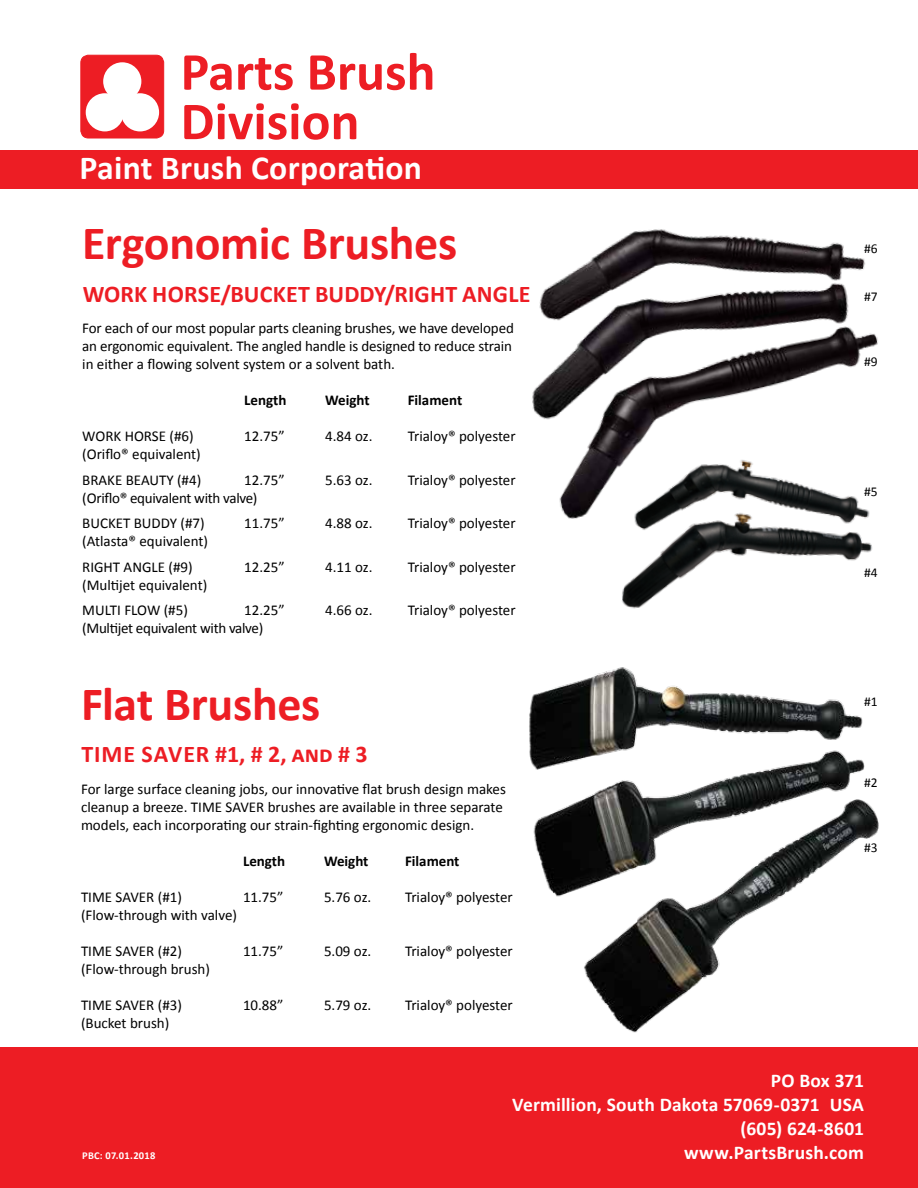
<style>
.page{position:relative;width:918px;height:1188px;background:#fff}
.page>*{position:absolute;margin:0;border:0;box-sizing:border-box;transform-origin:0 0}
.t1{font:700 54px/49.5px "Calibri";color:#ed1d24}
.t2{font:700 48px "Calibri";letter-spacing:-.005em;color:#ed1d24}
.t3{font:700 33.75px "Calibri";letter-spacing:.01em;color:#fff}
.t4{font:700 24px "Calibri";letter-spacing:.01em;color:#ed1d24}
.t5{font:700 24px "Calibri";letter-spacing:.035em;color:#ed1d24}
.t6{font:700 19.5px/24px "Calibri";letter-spacing:.01em;color:#fff;text-align:right}
.t7{font:15px/18px "Calibri";color:#000}
.t8{font:15px/25.5px "Calibri";letter-spacing:-.02em;color:#000}
.t9{font:700 15px "Calibri";color:#000}
.t10{font:13.5px "Calibri";color:#000}
.t11{font:700 10.5px "Calibri";letter-spacing:.02em;color:#fff}
</style>
<div class="page">
<div style="left:0;top:1047px;width:918px;height:141px;background:#ed1d24"></div>
<div style="left:0;top:150px;width:918px;height:39px;background:#ed1d24"></div>
<img style="left:529px;top:667px;width:350px;height:366px">
<img style="left:532px;top:229px;width:346px;height:290px">
<div style="left:81px;top:55px;width:83px;height:83px;background:#ed1d24;border-radius:8px"></div>
<div style="left:81px;top:55px;width:83px;height:83px;border:1px solid #ed1d24;border-radius:8px"></div>
<div style="left:103px;top:62px;width:38px;height:39px;background:#fff;border-radius:50%"></div>
<div style="left:86px;top:93px;width:38px;height:38px;background:#fff;border-radius:50%"></div>
<div style="left:121px;top:93px;width:38px;height:38px;background:#fff;border-radius:50%"></div>
<div style="left:108px;top:86px;width:29px;height:29px;background:#fff;border-radius:50%"></div>
<img style="left:578px;top:425px;width:300px;height:184px">
<h1 class="t1" style="left:181px;top:47px;width:257px">Parts Brush<br>Division</h1>
<h3 class="t3" style="left:79px;top:147px;width:344px">Paint Brush Corporation</h3>
<h2 class="t2" style="left:82px;top:213px;width:377px">Ergonomic Brushes</h2>
<h3 class="t4" style="left:83px;top:278px;width:449px">WORK HORSE/BUCKET BUDDY/RIGHT ANGLE</h3>
<p class="t7" style="left:82px;top:318px;width:433px">For each of our most popular parts cleaning brushes, we have developed an ergonomic equivalent. The angled handle is designed to reduce strain in either a flowing solvent system or a solvent bath.</p>
<p class="t9" style="left:244px;top:391px;width:44px">Length</p>
<p class="t9" style="left:325px;top:391px;width:46px">Weight</p>
<p class="t9" style="left:408px;top:391px;width:56px">Filament</p>
<p class="t7" style="left:82px;top:426px;width:113px">WORK HORSE (#6)</p>
<p class="t7" style="left:244px;top:426px;width:42px">12.75”</p>
<p class="t7" style="left:325px;top:426px;width:49px">4.84 oz.</p>
<p class="t7" style="left:408px;top:426px;width:109px">Trialoy® polyester</p>
<p class="t7" style="left:82px;top:441px;width:121px;line-height:25.5px">(Oriflo® equivalent)<br>BRAKE BEAUTY (#4)</p>
<p class="t7" style="left:244px;top:470px;width:42px">12.75”</p>
<p class="t7" style="left:325px;top:470px;width:49px">5.63 oz.</p>
<p class="t7" style="left:408px;top:470px;width:109px">Trialoy® polyester</p>
<p class="t8" style="left:82px;top:484px;width:177px">(Oriflo® equivalent with valve)<br>BUCKET BUDDY (#7)</p>
<p class="t7" style="left:244px;top:514px;width:42px">11.75”</p>
<p class="t7" style="left:325px;top:514px;width:49px">4.88 oz.</p>
<p class="t7" style="left:408px;top:514px;width:109px">Trialoy® polyester</p>
<p class="t7" style="left:82px;top:528px;width:127px;line-height:25.5px">(Atlasta® equivalent)<br>RIGHT ANGLE (#9)</p>
<p class="t7" style="left:244px;top:557px;width:42px">12.25”</p>
<p class="t7" style="left:325px;top:557px;width:49px">4.11 oz.</p>
<p class="t7" style="left:408px;top:557px;width:109px">Trialoy® polyester</p>
<p class="t7" style="left:82px;top:571px;width:127px;line-height:25.5px">(Multijet equivalent)<br>MULTI FLOW (#5)</p>
<p class="t7" style="left:244px;top:601px;width:42px">12.25”</p>
<p class="t7" style="left:325px;top:601px;width:49px">4.66 oz.</p>
<p class="t7" style="left:408px;top:601px;width:109px">Trialoy® polyester</p>
<p class="t8" style="left:82px;top:615px;width:183px">(Multijet equivalent with valve)</p>
<h2 class="t2" style="left:81px;top:673px;width:241px">Flat Brushes</h2>
<h3 class="t5" style="left:81px;top:739px;width:288px">TIME SAVER #1, # 2, and # 3</h3>
<p class="t7" style="left:81px;top:779px;width:426px">For large surface cleaning jobs, our innovative flat brush design makes cleanup a breeze. TIME SAVER brushes are available in three separate models, each incorporating our strain-fighting ergonomic design.</p>
<p class="t9" style="left:243px;top:851px;width:44px">Length</p>
<p class="t9" style="left:324px;top:851px;width:46px">Weight</p>
<p class="t9" style="left:405px;top:851px;width:56px">Filament</p>
<p class="t7" style="left:81px;top:887px;width:102px">TIME SAVER (#1)</p>
<p class="t7" style="left:243px;top:887px;width:42px">11.75”</p>
<p class="t7" style="left:324px;top:887px;width:49px">5.76 oz.</p>
<p class="t7" style="left:405px;top:887px;width:109px">Trialoy® polyester</p>
<p class="t7" style="left:81px;top:905px;width:158px">(Flow-through with valve)</p>
<p class="t7" style="left:81px;top:941px;width:102px">TIME SAVER (#2)</p>
<p class="t7" style="left:243px;top:941px;width:42px">11.75”</p>
<p class="t7" style="left:324px;top:941px;width:49px">5.09 oz.</p>
<p class="t7" style="left:405px;top:941px;width:109px">Trialoy® polyester</p>
<p class="t7" style="left:81px;top:959px;width:131px">(Flow-through brush)</p>
<p class="t7" style="left:81px;top:995px;width:102px">TIME SAVER (#3)</p>
<p class="t7" style="left:243px;top:995px;width:42px">10.88”</p>
<p class="t7" style="left:324px;top:995px;width:49px">5.79 oz.</p>
<p class="t7" style="left:405px;top:995px;width:109px">Trialoy® polyester</p>
<p class="t7" style="left:81px;top:1013px;width:90px">(Bucket brush)</p>
<p class="t10" style="left:864px;top:240px;width:15px">#6</p>
<p class="t10" style="left:864px;top:289px;width:15px">#7</p>
<p class="t10" style="left:864px;top:353px;width:15px">#9</p>
<p class="t10" style="left:864px;top:483px;width:15px">#5</p>
<p class="t10" style="left:864px;top:564px;width:15px">#4</p>
<p class="t10" style="left:864px;top:694px;width:15px">#1</p>
<p class="t10" style="left:864px;top:775px;width:15px">#2</p>
<p class="t10" style="left:864px;top:839px;width:15px">#3</p>
<h3 class="t6" style="left:512px;top:1068px;width:353px">PO Box 371<br>Vermillion, South Dakota 57069-0371 USA (605) 624-8601</h3>
<p class="t11" style="left:82px;top:1149px;width:75px">PBC: 07.01.2018</p>
<h3 class="t6" style="left:684px;top:1140px;width:181px">www.PartsBrush.com</h3>
</div>
